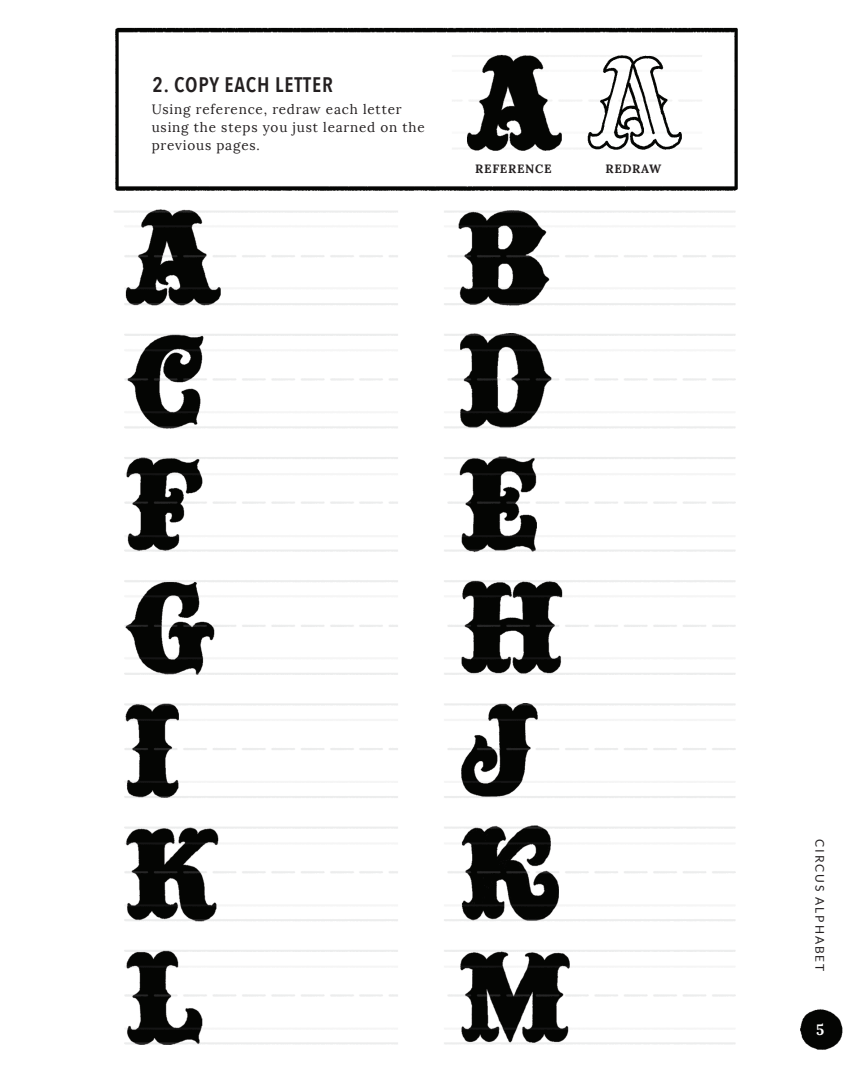
<style>
.page{position:relative;width:864px;height:1080px;background:#fff}
.page>*{position:absolute;margin:0;border:0;box-sizing:border-box;transform-origin:0 0}
.t1{font:600 21px "Avenir Next Condensed";letter-spacing:.04em;color:#231f20}
.t2{font:700 15px "Lora";color:#fff}
.t3{font:13.5px/18px "Lora";letter-spacing:.06em;color:#231f20}
.t4{font:700 12px "Lora";letter-spacing:.06em;color:#231f20}
.t5{font:12px "Lato";letter-spacing:.16em;color:#231f20}
</style>
<div class="page">
<img style="left:800px;top:1009px;width:43px;height:41px">
<img style="left:114px;top:27px;width:624px;height:1018px">
<h1 class="t1" style="left:153px;top:66px;width:182px">2. COPY EACH LETTER</h1>
<p class="t3" style="left:152px;top:100px;width:275px">Using reference, redraw each letter using the steps you just learned on the previous pages.</p>
<p class="t4" style="left:475px;top:161px;width:78px">REFERENCE</p>
<p class="t4" style="left:606px;top:161px;width:57px">REDRAW</p>
<p class="t5" style="left:826px;top:839px;width:134px;rotate:90deg">CIRCUS ALPHABET</p>
<p class="t2" style="left:816px;top:1020px;width:10px">5</p>
</div>
